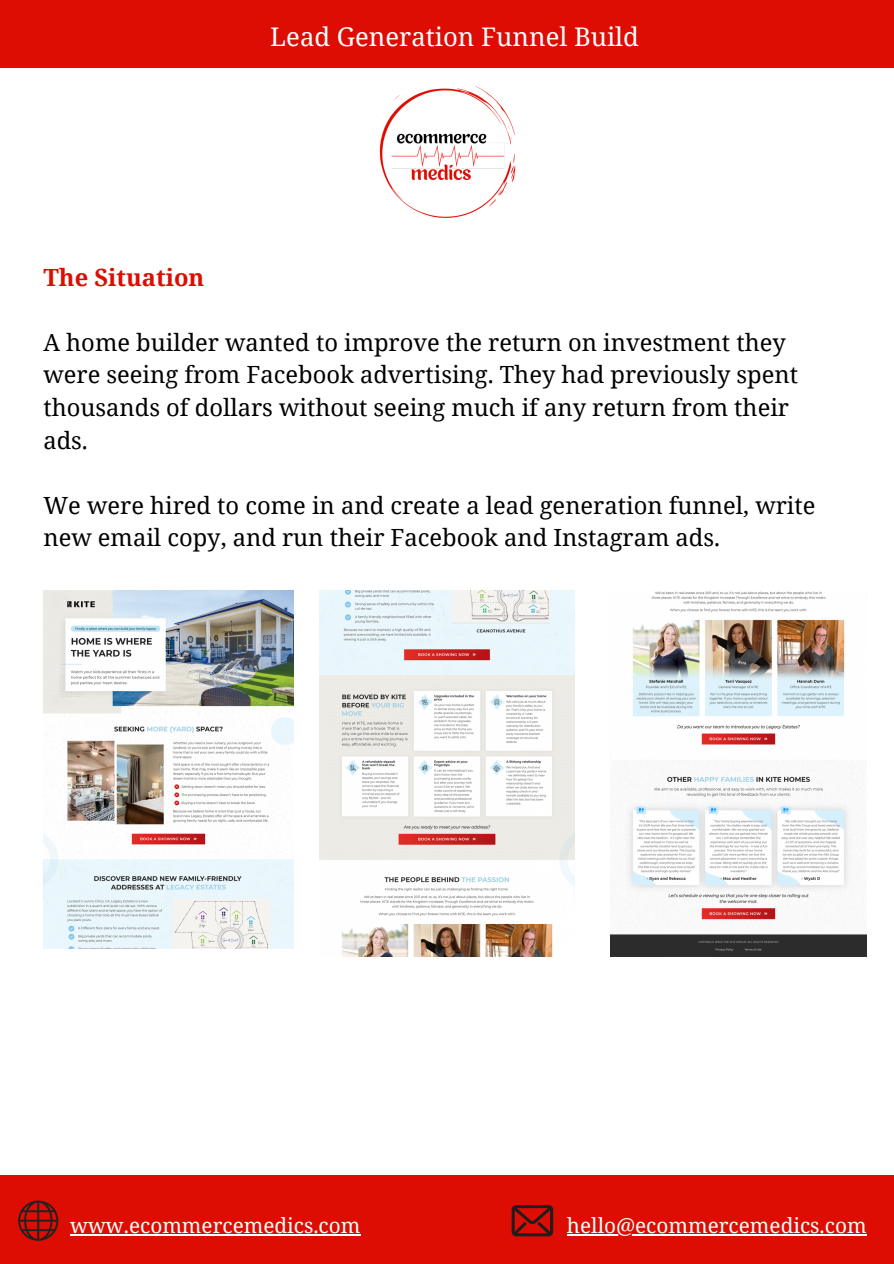
<style>
.page{position:relative;width:894px;height:1264px;background:#fff}
.page>*{position:absolute;margin:0;border:0;box-sizing:border-box;transform-origin:0 0}
.t1{font:25.65px "Noto Serif";color:#fff}
.t2{font:23.7px/32.5px "Noto Serif";color:#000}
.t3{font:700 23.7px "Noto Serif";color:#dd0d03}
.t4{font:20.7px "Noto Serif";color:#fff}
</style>
<div class="page">
<div style="left:0;top:1175px;width:893px;height:88px;background:#dd0d03"></div>
<svg style="left:18px;top:1200px;width:40px;height:40px"></svg>
<svg style="left:511px;top:1205px;width:42px;height:31px"></svg>
<div style="left:0;top:0;width:893px;height:67px;background:#dd0d03"></div>
<img style="left:379px;top:82px;width:137px;height:136px">
<img style="left:43px;top:590px;width:250px;height:358px">
<img style="left:319px;top:590px;width:255px;height:366px">
<img style="left:610px;top:591px;width:256px;height:365px">
<hr style="left:70px;top:1233px;width:290px;height:2px;background:#fff">
<hr style="left:566px;top:1233px;width:300px;height:2px;background:#fff">
<p class="t1" style="left:270px;top:18px;width:370px">Lead Generation Funnel Build</p>
<p class="t3" style="left:43px;top:260px;width:162px">The Situation</p>
<p class="t2" style="left:43px;top:325px;width:756px">A home builder wanted to improve the return on investment they were seeing from Facebook advertising. They had previously spent thousands of dollars without seeing much if any return from their ads.</p>
<p class="t2" style="left:43px;top:488px;width:773px">We were hired to come in and create a lead generation funnel, write new email copy, and run their Facebook and Instagram ads.</p>
<p class="t4" style="left:70px;top:1210px;width:291px">www.ecommercemedics.com</p>
<p class="t4" style="left:566px;top:1210px;width:301px">hello@ecommercemedics.com</p>
</div>
